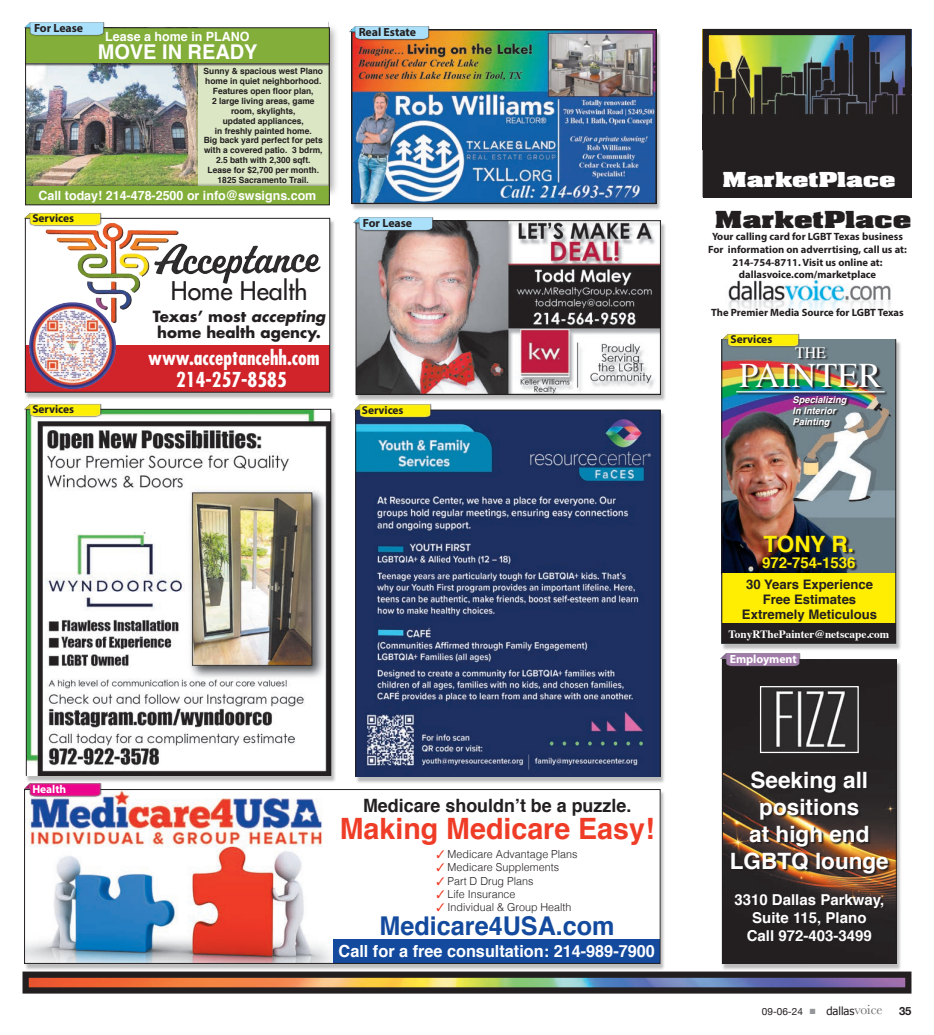
<style>
.page{position:relative;width:934px;height:1035px;background:#fff}
.page>*{position:absolute;margin:0;border:0;box-sizing:border-box;transform-origin:0 0}
.t1{font:34.5px "Times";color:#fff}
.t2{font:700 29.38px "Helvetica";color:#ef3c27}
.t3{font:700 25.88px "Helvetica";color:#134a9e}
.t4{font:500 25px "Futura Std";color:#231f20}
.t5{font:700 22.5px/27px "Helvetica";color:#fff;text-align:center}
.t6{font:700 22.5px "Helvetica";color:#ffee01}
.t7{font:700 20.38px "Helvetica";color:#fff}
.t8{font:700 condensed 20px/21.2px "Futura Std";color:#fff;text-align:center}
.t9{font:700 20px "Aachen Std";letter-spacing:-.005em;color:#231f20;scale:1.5 1}
.t10{font:700 18.38px "Helvetica";color:#231f20}
.t11{font:700 17.62px "Aachen Std";letter-spacing:-.005em;color:#fff;scale:1.5 1}
.t12{font:700 16.75px "Helvetica";color:#fff}
.t13{font:15.88px "Times";color:#fff}
.t14{font:700 15px/18px "Helvetica";color:#fff;text-align:center}
.t15{font:700 15px/16.2px "Futura Std";color:#231f20}
.t16{font:700 15px "Helvetica";color:#ffee01}
.t17{font:700 13.12px/15px "Helvetica";color:#231f20;text-align:center}
.t18{font:700 12.75px "Helvetica";color:#fff}
.t19{font:700 11.88px "Myriad Pro";letter-spacing:-.005em;color:#231f20}
.t20{font:700 11.88px "Myriad Pro";letter-spacing:-.005em;color:#fff}
.t21{font:700 11.5px "Myriad Pro";letter-spacing:-.005em;color:#231f20}
.t22{font:700 11.5px "Myriad Pro";letter-spacing:-.005em;color:#fff}
.t23{font:700 11.25px "Times";color:#fff}
.t24{font:700 11.25px "Helvetica Neue";color:#231f20}
.t25{font:300 11px "Helvetica";color:#231f20}
.t26{font:700 10.62px/12.8px "Myriad Pro";color:#231f20;text-align:center}
.t27{font:10px "Helvetica Neue";color:#231f20}
.t28{font:italic 700 9.38px/11.2px "Helvetica";color:#fff}
.t29{font:700 8.62px/10px "Helvetica";color:#231f20;text-align:center}
.s1{font-style:italic}
.s2{color:#ef3c27}
.s3{color:#939598}
.s4{font-family:"Tahoma";font-size:11.25px}
.s5{font-family:"Baskerville";font-size:13.75px;color:#6c6d70}
</style>
<div class="page">
<div style="left:25px;top:219px;width:310px;height:180px;background:#231f20;opacity:.3"></div>
<div style="left:25px;top:218px;width:305px;height:174px;background:#fff"></div>
<img style="left:45px;top:223px;width:134px;height:100px">
<img style="left:150px;top:235px;width:171px;height:55px">
<div style="left:25px;top:345px;width:305px;height:47px;background:#d1232a"></div>
<img style="left:27px;top:300px;width:91px;height:91px;border-radius:45px">
<div style="left:25px;top:218px;width:305px;height:175px;border:1px solid #231f20"></div>
<img style="left:24px;top:212px;width:78px;height:16px">
<img style="left:728px;top:279px;width:163px;height:34px">
<div style="left:355px;top:411px;width:310px;height:373px;background:#231f20;opacity:.3"></div>
<img style="left:357px;top:412px;width:301px;height:363px">
<div style="left:355px;top:410px;width:305px;height:367px;border:1px solid #231f20"></div>
<img style="left:354px;top:404px;width:77px;height:15px">
<div style="left:24px;top:791px;width:642px;height:180px;background:#231f20;opacity:.3"></div>
<img style="left:26px;top:791px;width:632px;height:171px">
<div style="left:333px;top:939px;width:327px;height:24px;background:#134a9e"></div>
<div style="left:24px;top:789px;width:636px;height:175px;border:1px solid #231f20"></div>
<img style="left:24px;top:783px;width:78px;height:15px">
<img style="left:29px;top:979px;width:875px;height:8px">
<div style="left:22px;top:972px;width:889px;height:22px;border:6px solid #231f20"></div>
<div style="left:721px;top:341px;width:180px;height:309px;background:#231f20;opacity:.3"></div>
<img style="left:723px;top:341px;width:171px;height:232px">
<img style="left:740px;top:347px;width:145px;height:43px">
<svg style="left:736px;top:391px;width:152px;height:5px"></svg>
<hr style="left:736px;top:391px;width:148px;height:1px;background:#fff">
<svg style="left:793px;top:396px;width:56px;height:33px;background:#665e74"></svg>
<svg style="left:762px;top:535px;width:96px;height:36px;background:#282935"></svg>
<div style="left:722px;top:573px;width:174px;height:69px;background:#ffee01"></div>
<div style="left:722px;top:624px;width:174px;height:19px;background:#231f20"></div>
<div style="left:721px;top:339px;width:175px;height:305px;border:1px solid #231f20"></div>
<img style="left:722px;top:333px;width:78px;height:16px">
<div style="left:722px;top:661px;width:180px;height:310px;background:#231f20;opacity:.3"></div>
<div style="left:724px;top:661px;width:170px;height:301px;background:#252122"></div>
<svg style="left:731px;top:772px;width:160px;height:172px;background:#413128"></svg>
<img style="left:762px;top:688px;width:95px;height:63px">
<div style="left:760px;top:686px;width:99px;height:67px;border:1px solid #fff"></div>
<div style="left:722px;top:659px;width:174px;height:305px;border:1px solid #231f20"></div>
<img style="left:720px;top:653px;width:80px;height:16px">
<img style="left:328px;top:22px;width:8px;height:173px">
<img style="left:27px;top:66px;width:169px;height:118px">
<div style="left:196px;top:28px;width:133px;height:177px;background:#dae6c4"></div>
<div style="left:26px;top:28px;width:303px;height:38px;background:#231f20;opacity:.75"></div>
<div style="left:26px;top:28px;width:303px;height:35px;background:#83ae3a"></div>
<div style="left:26px;top:184px;width:303px;height:21px;background:#231f20;opacity:.32"></div>
<div style="left:26px;top:186px;width:303px;height:19px;background:#83ae3a"></div>
<div style="left:25px;top:27px;width:305px;height:178px;border:1px solid #231f20"></div>
<img style="left:24px;top:22px;width:81px;height:15px">
<img style="left:709px;top:36px;width:195px;height:110px">
<div style="left:702px;top:146px;width:209px;height:52px;background:#231f20"></div>
<div style="left:702px;top:29px;width:209px;height:168px;border:6px solid #231f20"></div>
<div style="left:351px;top:31px;width:310px;height:180px;background:#231f20;opacity:.3"></div>
<img style="left:353px;top:31px;width:301px;height:171px">
<div style="left:351px;top:29px;width:305px;height:175px;border:1px solid #231f20"></div>
<img style="left:349px;top:26px;width:80px;height:16px">
<div style="left:26px;top:410px;width:310px;height:373px;background:#231f20;opacity:.3"></div>
<img style="left:28px;top:411px;width:301px;height:363px">
<div style="left:26px;top:409px;width:305px;height:367px;border:1px solid #231f20"></div>
<img style="left:24px;top:403px;width:78px;height:16px">
<div style="left:355px;top:222px;width:311px;height:180px;background:#231f20;opacity:.3"></div>
<img style="left:358px;top:222px;width:301px;height:171px">
<div style="left:356px;top:220px;width:305px;height:175px;border:1px solid #231f20"></div>
<img style="left:353px;top:217px;width:81px;height:16px">
<h3 class="t19" style="left:34px;top:20px;width:51px">For Lease</h3>
<h3 class="t18" style="left:105px;top:26px;width:146px">Lease a home in PLANO</h3>
<h3 class="t7" style="left:98px;top:35px;width:161px">MOVE IN READY</h3>
<p class="t29" style="left:204px;top:66px;width:121px">Sunny &amp; spacious west Plano home in quiet neighborhood.<br>Features open floor plan,<br>2 large living areas, game room, skylights,<br>updated appliances,<br>in freshly painted home.<br>Big back yard perfect for pets with a covered patio. 3 bdrm,<br>2.5 bath with 2,300 sqft.<br>Lease for $2,700 per month.<br>1825 Sacramento Trail.</p>
<h3 class="t18" style="left:39px;top:186px;width:279px">Call today! 214-478-2500 or info@swsigns.com</h3>
<h3 class="t19" style="left:359px;top:24px;width:59px">Real Estate</h3>
<h3 class="t21" style="left:360px;top:25px;width:57px">Real Estate</h3>
<h3 class="t11" style="left:722px;top:167px;width:117px">MarketPlace</h3>
<h3 class="t21" style="left:32px;top:211px;width:43px">Services</h3>
<h3 class="t9" style="left:714px;top:205px;width:133px">MarketPlace</h3>
<p class="t26" style="left:708px;top:230px;width:200px">Your calling card for LGBT Texas business For information on adverrtising, call us at:<br>214-754-8711. Visit us online at: dallasvoice.com/marketplace</p>
<p class="t26" style="left:711px;top:306px;width:194px">The Premier Media Source for LGBT Texas</p>
<h3 class="t19" style="left:363px;top:215px;width:51px">For Lease</h3>
<h3 class="t21" style="left:364px;top:216px;width:57px">Real Estate</h3>
<h3 class="t4" style="left:171px;top:276px;width:138px">Home Health</h3>
<h3 class="t15" style="left:153px;top:308px;width:174px">Texas’ most <span class="s1">accepting </span>home health agency.</h3>
<h3 class="t8" style="left:148px;top:348px;width:173px">www.acceptancehh.com<br>214-257-8585</h3>
<h3 class="t21" style="left:730px;top:332px;width:43px">Services</h3>
<h3 class="t13" style="left:795px;top:337px;width:32px">THE</h3>
<h1 class="t1" style="left:739px;top:343px;width:144px">PAINTER</h1>
<p class="t28" style="left:792px;top:394px;width:55px">Specializing<br>In Interior<br>Painting</p>
<h3 class="t21" style="left:32px;top:402px;width:43px">Services</h3>
<h3 class="t21" style="left:362px;top:402px;width:43px">Services</h3>
<h3 class="t6" style="left:763px;top:526px;width:92px">TONY R.</h3>
<h3 class="t16" style="left:762px;top:551px;width:95px">972-754-1536</h3>
<h3 class="t17" style="left:742px;top:577px;width:137px">30 Years Experience<br>Free Estimates<br>Extremely Meticulous</h3>
<h3 class="t23" style="left:728px;top:623px;width:162px">TonyRThePainter@netscape.com</h3>
<h3 class="t22" style="left:32px;top:782px;width:35px">Health</h3>
<h3 class="t10" style="left:363px;top:790px;width:270px">Medicare shouldn’t be a puzzle.</h3>
<h2 class="t2" style="left:340px;top:805px;width:316px">Making Medicare Easy!</h2>
<p class="t25" style="left:436px;top:845px;width:143px"><span class="s2">✓</span> Medicare Advantage Plans</p>
<p class="t25" style="left:436px;top:858px;width:124px"><span class="s2">✓</span> Medicare Supplements</p>
<p class="t25" style="left:436px;top:871px;width:98px"><span class="s2">✓</span> Part D Drug Plans</p>
<p class="t25" style="left:436px;top:885px;width:81px"><span class="s2">✓</span> Life Insurance</p>
<p class="t25" style="left:436px;top:898px;width:137px"><span class="s2">✓</span> Individual &amp; Group Health</p>
<h3 class="t12" style="left:339px;top:938px;width:318px">Call for a free consultation: 214-989-7900</h3>
<h3 class="t3" style="left:380px;top:905px;width:237px">Medicare4USA.com</h3>
<h3 class="t20" style="left:730px;top:651px;width:69px">Employment</h3>
<h3 class="t5" style="left:730px;top:767px;width:160px">Seeking all positions<br>at high end<br>LGBTQ lounge</h3>
<h3 class="t14" style="left:734px;top:891px;width:152px">3310 Dallas Parkway,<br>Suite 115, Plano<br>Call 972-403-3499</h3>
<p class="t27" style="left:762px;top:1004px;width:122px">09-06-24 <span class="s3">■</span> <span class="s4">dallas</span><span class="s5">voice</span></p>
<h3 class="t24" style="left:899px;top:1004px;width:14px">35</h3>
</div>
